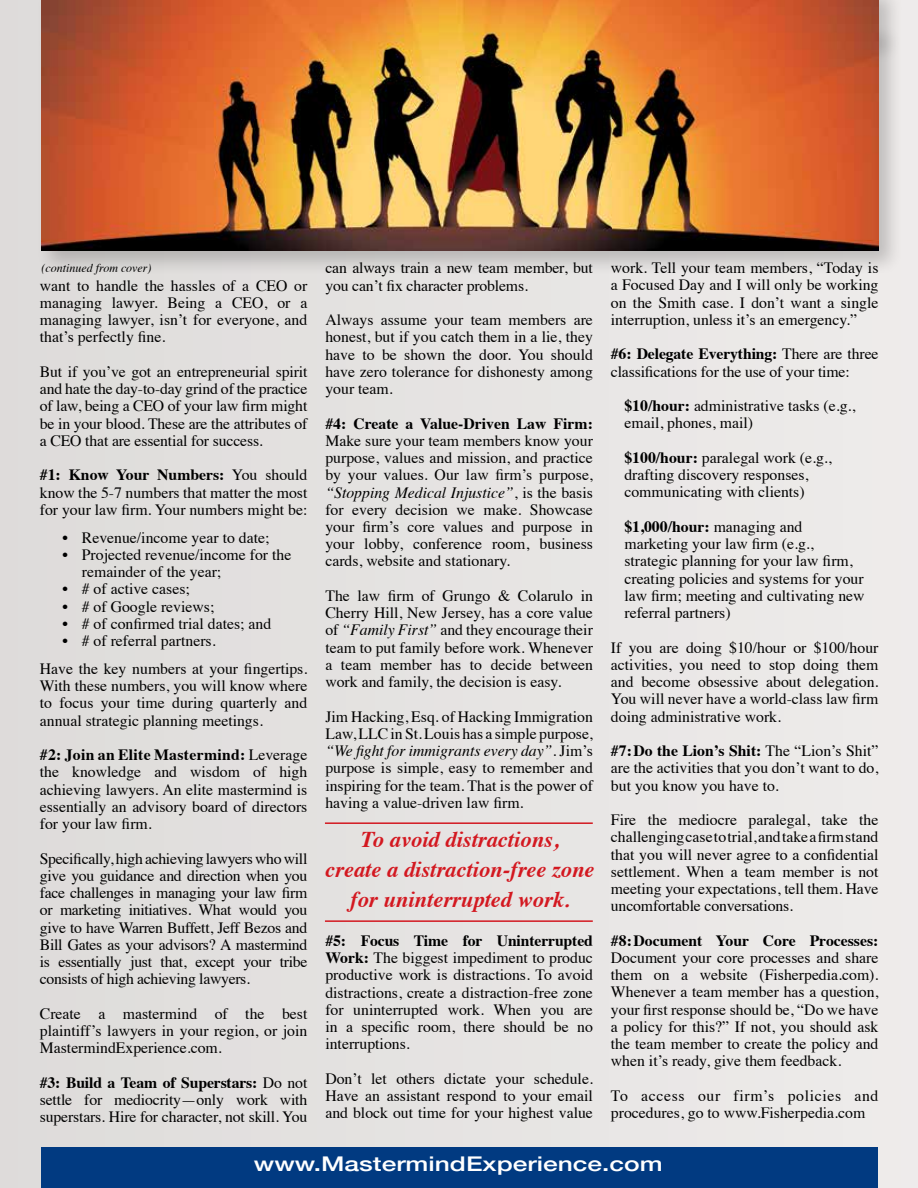
<style>
.page{position:relative;width:918px;height:1188px;background:#e6e3e2}
.page>*{position:absolute;margin:0;border:0;box-sizing:border-box;transform-origin:0 0}
.t1{font:italic 700 22.5px/30px "Times";color:#d31820;text-align:center}
.t2{font:500 20.25px "Helvetica Neue";color:#fff;scale:1.3 1}
.t3{font:15.75px/17.2px "Times";color:#000;text-align:justify}
.t4{font:700 15.75px "Times";color:#000}
.t5{font:italic 12px "Times";color:#000}
.s1{font-weight:700}
.s2{font-style:italic}
</style>
<div class="page">
<div style="left:41px;top:1148px;width:837px;height:40px;background:#013a81"></div>
<div style="left:36px;top:0;width:867px;height:276px;background:#000;opacity:.2"></div>
<img style="left:41px;top:0;width:837px;height:251px">
<hr style="left:325px;top:822px;width:268px;height:2px;background:#d31820">
<hr style="left:325px;top:920px;width:268px;height:2px;background:#d31820">
<p class="t5" style="left:41px;top:257px;width:112px">(continued from cover)</p>
<p class="t3" style="left:40px;top:275px;width:269px">want to handle the hassles of a CEO or managing lawyer. Being a CEO, or a managing lawyer, isn’t for everyone, and that’s perfectly fine.</p>
<p class="t3" style="left:40px;top:362px;width:269px">But if you’ve got an entrepreneurial spirit and hate the day-to-day grind of the practice of law, being a CEO of your law firm might be in your blood. These are the attributes of a CEO that are essential for success.</p>
<p class="t3" style="left:40px;top:465px;width:269px"><span class="s1">#1: Know Your Numbers:</span> You should know the 5-7 numbers that matter the most for your law firm. Your numbers might be:</p>
<p class="t3" style="left:62px;top:527px;width:209px">• Revenue/income year to date;</p>
<p class="t3" style="left:82px;top:545px;width:211px;text-indent:-19px">• Projected revenue/income for the remainder of the year;</p>
<p class="t3" style="left:62px;top:579px;width:129px">• # of active cases;</p>
<p class="t3" style="left:62px;top:596px;width:154px">• # of Google reviews;</p>
<p class="t3" style="left:62px;top:614px;width:210px">• # of confirmed trial dates; and</p>
<p class="t3" style="left:40px;top:626px;width:269px;line-height:27.8px;text-indent:23px">• # of referral partners.<br>Have the key numbers at your fingertips.</p>
<p class="t3" style="left:40px;top:676px;width:269px">With these numbers, you will know where to focus your time during quarterly and annual strategic planning meetings.</p>
<p class="t3" style="left:40px;top:745px;width:269px"><span class="s1">#2: Join an Elite Mastermind:</span> Leverage the knowledge and wisdom of high achieving lawyers. An elite mastermind is essentially an advisory board of directors for your law firm.</p>
<p class="t3" style="left:40px;top:848px;width:269px">Specifically, high achieving lawyers who will give you guidance and direction when you face challenges in managing your law firm or marketing initiatives. What would you give to have Warren Buffett, Jeff Bezos and Bill Gates as your advisors? A mastermind is essentially just that, except your tribe consists of high achieving lawyers.</p>
<p class="t3" style="left:40px;top:1004px;width:269px">Create a mastermind of the best plaintiff’s lawyers in your region, or join MastermindExperience.com.</p>
<p class="t3" style="left:40px;top:1073px;width:269px"><span class="s1">#3: Build a Team of Superstars:</span> Do not settle for mediocrity—only work with superstars. Hire for character, not skill. You</p>
<p class="t3" style="left:325px;top:258px;width:269px">can always train a new team member, but you can’t fix character problems.</p>
<p class="t3" style="left:325px;top:310px;width:269px">Always assume your team members are honest, but if you catch them in a lie, they have to be shown the door. You should have zero tolerance for dishonesty among your team.</p>
<p class="t4" style="left:325px;top:408px;width:269px">#4: Create a Value-Driven Law Firm:</p>
<p class="t3" style="left:325px;top:431px;width:269px">Make sure your team members know your purpose, values and mission, and practice by your values. Our law firm’s purpose, <span class="s2">“Stopping Medical Injustice”</span>, is the basis for every decision we make. Showcase your firm’s core values and purpose in your lobby, conference room, business cards, website and stationary.</p>
<p class="t3" style="left:325px;top:586px;width:269px">The law firm of Grungo &amp; Colarulo in Cherry Hill, New Jersey, has a core value of <span class="s2">“Family First”</span> and they encourage their team to put family before work. Whenever a team member has to decide between work and family, the decision is easy.</p>
<p class="t3" style="left:325px;top:706px;width:269px">Jim Hacking, Esq. of Hacking Immigration Law, LLC in St. Louis has a simple purpose, <span class="s2">“We fight for immigrants every day”</span>. Jim’s purpose is simple, easy to remember and inspiring for the team. That is the power of having a value-driven law firm.</p>
<h1 class="t1" style="left:325px;top:823px;width:271px">To avoid distractions,<br>create a distraction-free zone for uninterrupted work.</h1>
<p class="t3" style="left:325px;top:931px;width:269px"><span class="s1">#5: Focus Time for Uninterrupted Work:</span> The biggest impediment to produc productive work is distractions. To avoid distractions, create a distraction-free zone for uninterrupted work. When you are in a specific room, there should be no interruptions.</p>
<p class="t3" style="left:325px;top:1069px;width:269px">Don’t let others dictate your schedule.<br>Have an assistant respond to your email and block out time for your highest value</p>
<p class="t3" style="left:611px;top:258px;width:269px">work. Tell your team members, “Today is a Focused Day and I will only be working on the Smith case. I don’t want a single interruption, unless it’s an emergency.”</p>
<p class="t3" style="left:611px;top:344px;width:269px"><span class="s1">#6: Delegate Everything:</span> There are three classifications for the use of your time:</p>
<p class="t3" style="left:624px;top:396px;width:232px"><span class="s1">$10/hour:</span> administrative tasks (e.g., email, phones, mail)</p>
<p class="t3" style="left:624px;top:448px;width:209px;text-align:left"><span class="s1">$100/hour:</span> paralegal work (e.g., drafting discovery responses, communicating with clients)</p>
<p class="t3" style="left:624px;top:517px;width:242px;text-align:left"><span class="s1">$1,000/hour:</span> managing and marketing your law firm (e.g., strategic planning for your law firm, creating policies and systems for your law firm; meeting and cultivating new referral partners)</p>
<p class="t3" style="left:611px;top:637px;width:269px">If you are doing $10/hour or $100/hour activities, you need to stop doing them and become obsessive about delegation.<br>You will never have a world-class law firm doing administrative work.</p>
<p class="t3" style="left:611px;top:741px;width:269px"><span class="s1">#7:Do the Lion’s Shit:</span> The “Lion’s Shit” are the activities that you don’t want to do, but you know you have to.</p>
<p class="t3" style="left:611px;top:810px;width:269px">Fire the mediocre paralegal, take the challenging case to trial, and take a firm stand that you will never agree to a confidential settlement. When a team member is not meeting your expectations, tell them. Have uncomfortable conversations.</p>
<p class="t4" style="left:611px;top:925px;width:269px">#8:Document Your Core Processes:</p>
<p class="t3" style="left:611px;top:948px;width:269px">Document your core processes and share them on a website (Fisherpedia.com).<br>Whenever a team member has a question, your first response should be, “Do we have a policy for this?” If not, you should ask the team member to create the policy and when it’s ready, give them feedback.</p>
<p class="t3" style="left:611px;top:1086px;width:269px">To access our firm’s policies and procedures, go to www.Fisherpedia.com</p>
<p class="t2" style="left:254px;top:1148px;width:316px">www.MastermindExperience.com</p>
</div>
